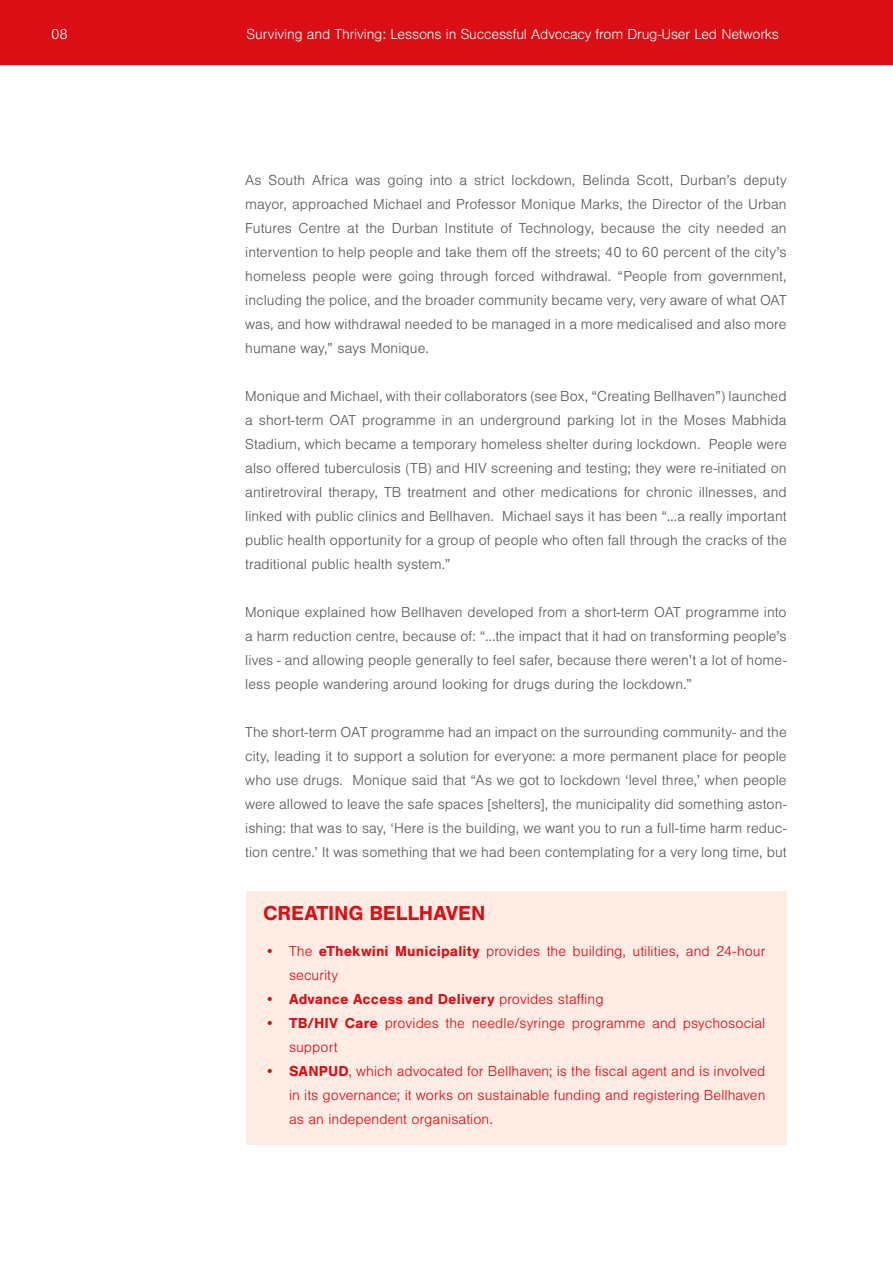
<style>
.page{position:relative;width:893px;height:1263px;background:#fff}
.page>*{position:absolute;margin:0;border:0;box-sizing:border-box;transform-origin:0 0}
.t1{font:700 21px "Nimbus San";letter-spacing:-.005em;color:#db0e15}
.t2{font:300 15px/24px "Nimbus San";letter-spacing:.005em;color:#575756;text-align:justify}
.t3{font:300 15px/24px "Nimbus San";letter-spacing:.005em;color:#db0e15}
.t4{font:300 15px "Nimbus San";letter-spacing:-.01em;color:#fff}
.t5{font:700 15px "Nimbus San";letter-spacing:.01em;color:#db0e15}
.s1{font-weight:700}
.s2{font-weight:300}
</style>
<div class="page">
<div style="left:247px;top:891px;width:540px;height:254px;background:#fcece4"></div>
<div style="left:0;top:0;width:893px;height:65px;background:#db0e15"></div>
<p class="t4" style="left:51px;top:26px;width:18px">08</p>
<p class="t4" style="left:247px;top:26px;width:534px">Surviving and Thriving: Lessons in Successful Advocacy from Drug-User Led Networks</p>
<p class="t2" style="left:245px;top:168px;width:543px">As South Africa was going into a strict lockdown, Belinda Scott, Durban’s deputy mayor, approached Michael and Professor Monique Marks, the Director of the Urban Futures Centre at the Durban Institute of Technology, because the city needed an intervention to help people and take them off the streets; 40 to 60 percent of the city’s homeless people were going through forced withdrawal. “People from government, including the police, and the broader community became very, very aware of what OAT was, and how withdrawal needed to be managed in a more medicalised and also more humane way,” says Monique.</p>
<p class="t2" style="left:245px;top:384px;width:543px">Monique and Michael, with their collaborators (see Box, “Creating Bellhaven”) launched a short-term OAT programme in an underground parking lot in the Moses Mabhida Stadium, which became a temporary homeless shelter during lockdown. People were also offered tuberculosis (TB) and HIV screening and testing; they were re-initiated on antiretroviral therapy, TB treatment and other medications for chronic illnesses, and linked with public clinics and Bellhaven. Michael says it has been “…a really important public health opportunity for a group of people who often fall through the cracks of the traditional public health system.”</p>
<p class="t2" style="left:245px;top:600px;width:543px">Monique explained how Bellhaven developed from a short-term OAT programme into a harm reduction centre, because of: “…the impact that it had on transforming people’s lives - and allowing people generally to feel safer, because there weren’t a lot of home&shy;less people wandering around looking for drugs during the lockdown.”</p>
<p class="t2" style="left:245px;top:720px;width:543px">The short-term OAT programme had an impact on the surrounding community- and the city, leading it to support a solution for everyone: a more permanent place for people who use drugs. Monique said that “As we got to lockdown ‘level three,’ when people were allowed to leave the safe spaces [shelters], the municipality did something aston&shy;ishing: that was to say, ‘Here is the building, we want you to run a full-time harm reduc&shy;tion centre.’ It was something that we had been contemplating for a very long time, but</p>
<h1 class="t1" style="left:263px;top:901px;width:224px">CREATING BELLHAVEN</h1>
<p class="t3" style="left:289px;top:939px;width:478px;text-indent:-24px">• The <span class="s1">eThekwini Municipality</span> provides the building, utilities, and 24-hour security</p>
<p class="t5" style="left:265px;top:990px;width:340px"><span class="s2">•</span> Advance Access and Delivery <span class="s2">provides staffing</span></p>
<p class="t3" style="left:289px;top:1011px;width:478px;text-indent:-24px">• <span class="s1">TB/HIV Care</span> provides the needle/syringe programme and psychosocial support</p>
<p class="t3" style="left:289px;top:1059px;width:478px;text-align:justify;text-indent:-24px">• <span class="s1">SANPUD</span>, which advocated for Bellhaven; is the fiscal agent and is involved in its governance; it works on sustainable funding and registering Bellhaven as an independent organisation.</p>
</div>
